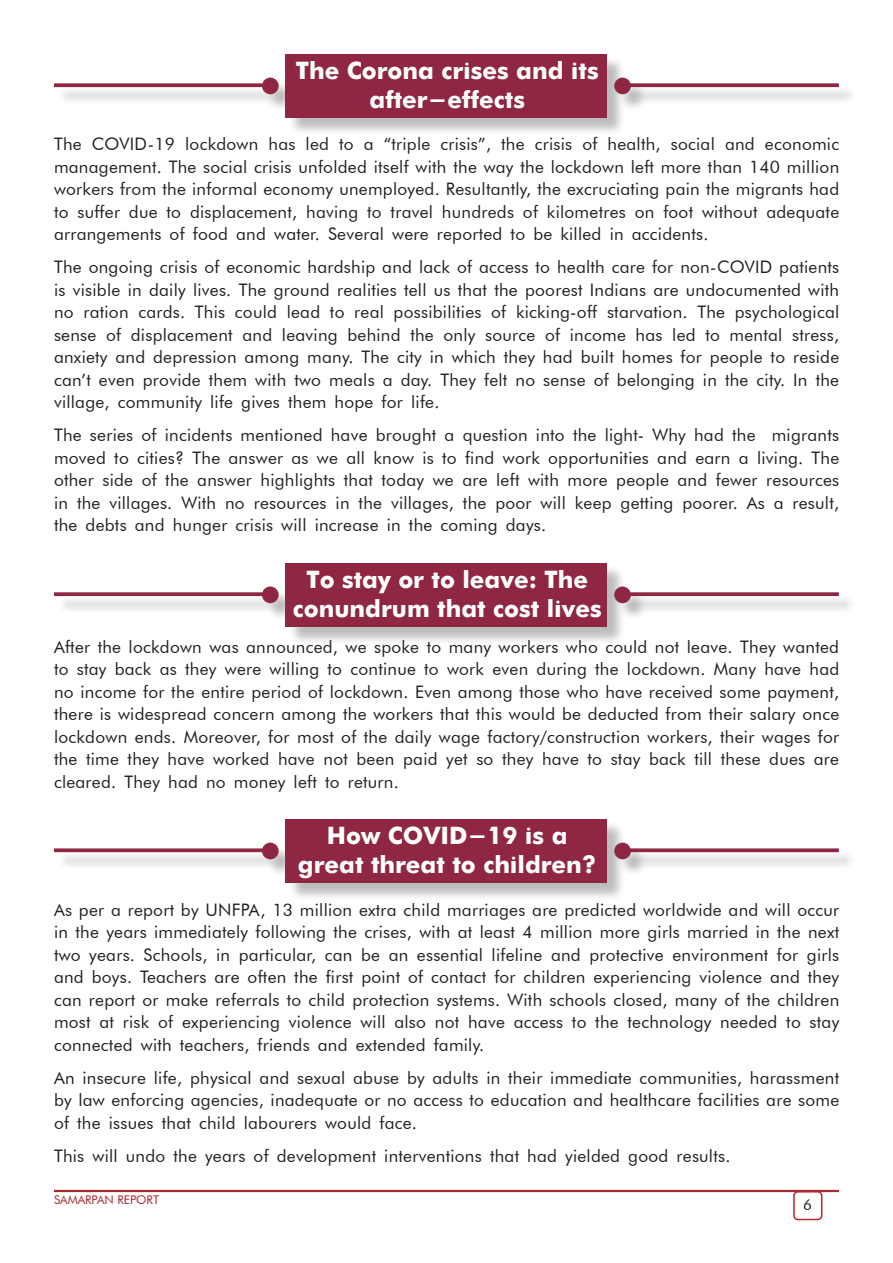
<style>
.page{position:relative;width:893px;height:1263px;background:#fff}
.page>*{position:absolute;margin:0;border:0;box-sizing:border-box;transform-origin:0 0}
.Head1{font:700 24px/28.8px "Futura";color:#fff;text-align:center}
.Body_Text{font:17.25px/22.5px "Futura BT";letter-spacing:.015em;color:#231f20;text-align:justify}
.t1{font:15px "Futura BT";color:#231f20}
.t2{font:12px "Futura BT";color:#a72b30}
</style>
<div class="page">
<hr style="left:54px;top:1190px;width:785px;height:2px;background:#a72b30">
<div style="left:793px;top:1191px;width:29px;height:29px;border:2px solid #b7282e;border-radius:4px"></div>
<div style="left:57px;top:56px;width:800px;height:81px;background:#231f20;opacity:.3"></div>
<div style="left:286px;top:54px;width:321px;height:64px;background:#8f2742"></div>
<svg style="left:631px;top:83px;width:208px;height:4px"></svg>
<div style="left:614px;top:78px;width:17px;height:16px;background:#8f2742;border-radius:50%"></div>
<svg style="left:54px;top:83px;width:208px;height:4px"></svg>
<div style="left:262px;top:78px;width:17px;height:16px;background:#8f2742;border-radius:50%"></div>
<div style="left:57px;top:565px;width:800px;height:80px;background:#231f20;opacity:.3"></div>
<div style="left:286px;top:563px;width:321px;height:64px;background:#8f2742"></div>
<svg style="left:631px;top:592px;width:208px;height:4px"></svg>
<div style="left:614px;top:586px;width:17px;height:17px;background:#8f2742;border-radius:50%"></div>
<svg style="left:54px;top:592px;width:208px;height:4px"></svg>
<div style="left:262px;top:586px;width:17px;height:17px;background:#8f2742;border-radius:50%"></div>
<div style="left:57px;top:821px;width:800px;height:81px;background:#231f20;opacity:.3"></div>
<div style="left:286px;top:819px;width:321px;height:64px;background:#8f2742"></div>
<svg style="left:631px;top:848px;width:208px;height:4px"></svg>
<div style="left:614px;top:843px;width:17px;height:16px;background:#8f2742;border-radius:50%"></div>
<svg style="left:54px;top:848px;width:208px;height:4px"></svg>
<div style="left:262px;top:843px;width:17px;height:16px;background:#8f2742;border-radius:50%"></div>
<p class="Head1" style="left:296px;top:55px;width:304px">The Corona crises and its after-effects</p>
<p class="Body_Text" style="left:54px;top:133px;width:787px">The COVID-19 lockdown has led to a “triple crisis”, the crisis of health, social and economic management. The social crisis unfolded itself with the way the lockdown left more than 140 million workers from the informal economy unemployed. Resultantly, the excruciating pain the migrants had to suffer due to displacement, having to travel hundreds of kilometres on foot without adequate arrangements of food and water. Several were reported to be killed in accidents.</p>
<p class="Body_Text" style="left:54px;top:256px;width:787px">The ongoing crisis of economic hardship and lack of access to health care for non-COVID patients is visible in daily lives. The ground realities tell us that the poorest Indians are undocumented with no ration cards. This could lead to real possibilities of kicking-off starvation. The psychological sense of displacement and leaving behind the only source of income has led to mental stress, anxiety and depression among many. The city in which they had built homes for people to reside can’t even provide them with two meals a day. They felt no sense of belonging in the city. In the village, community life gives them hope for life.</p>
<p class="Body_Text" style="left:54px;top:424px;width:787px">The series of incidents mentioned have brought a question into the light- Why had the migrants moved to cities? The answer as we all know is to find work opportunities and earn a living. The other side of the answer highlights that today we are left with more people and fewer resources in the villages. With no resources in the villages, the poor will keep getting poorer. As a result, the debts and hunger crisis will increase in the coming days.</p>
<p class="Head1" style="left:293px;top:564px;width:310px">To stay or to leave: The conundrum that cost lives</p>
<p class="Body_Text" style="left:54px;top:635px;width:787px">After the lockdown was announced, we spoke to many workers who could not leave. They wanted to stay back as they were willing to continue to work even during the lockdown. Many have had no income for the entire period of lockdown. Even among those who have received some payment, there is widespread concern among the workers that this would be deducted from their salary once lockdown ends. Moreover, for most of the daily wage factory/construction workers, their wages for the time they have worked have not been paid yet so they have to stay back till these dues are cleared. They had no money left to return.</p>
<p class="Head1" style="left:298px;top:820px;width:300px">How COVID-19 is a great threat to children?</p>
<p class="Body_Text" style="left:54px;top:898px;width:787px">As per a report by UNFPA, 13 million extra child marriages are predicted worldwide and will occur in the years immediately following the crises, with at least 4 million more girls married in the next two years. Schools, in particular, can be an essential lifeline and protective environment for girls and boys. Teachers are often the first point of contact for children experiencing violence and they can report or make referrals to child protection systems. With schools closed, many of the children most at risk of experiencing violence will also not have access to the technology needed to stay connected with teachers, friends and extended family.</p>
<p class="Body_Text" style="left:54px;top:1066px;width:787px">An insecure life, physical and sexual abuse by adults in their immediate communities, harassment by law enforcing agencies, inadequate or no access to education and healthcare facilities are some of the issues that child labourers would face.</p>
<p class="Body_Text" style="left:54px;top:1144px;width:678px">This will undo the years of development interventions that had yielded good results.</p>
<p class="t2" style="left:54px;top:1192px;width:107px">SAMARPAN REPORT</p>
<p class="t1" style="left:803px;top:1196px;width:10px">6</p>
</div>
